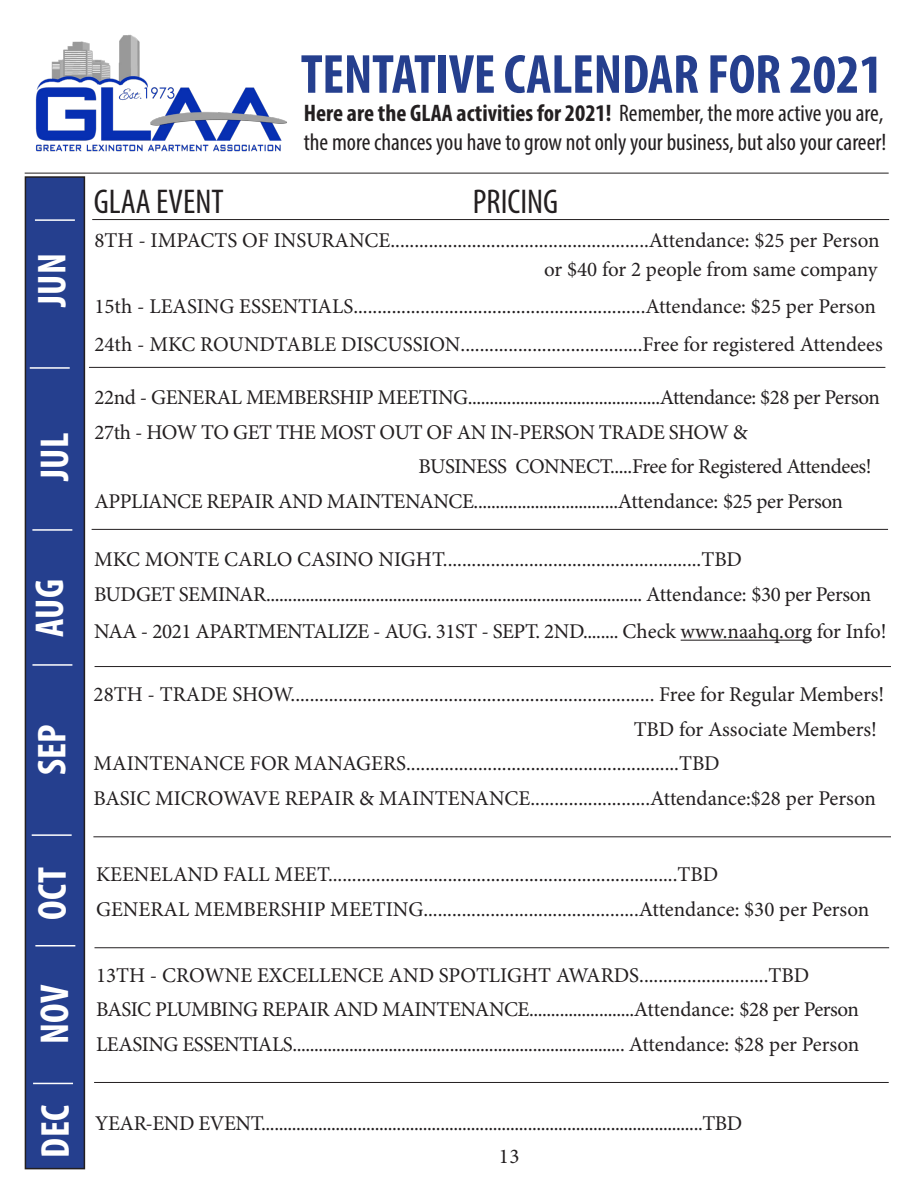
<style>
.page{position:relative;width:918px;height:1188px;background:#fff}
.page>*{position:absolute;margin:0;border:0;box-sizing:border-box;transform-origin:0 0}
.t1{font:700 condensed 55.5px "Myriad Pro";letter-spacing:-.005em;color:#253f8e}
.t2{font:700 condensed 40.5px "Myriad Pro";letter-spacing:.01em;color:#fff}
.t3{font:condensed 34.5px "Myriad Pro";color:#231f20}
.t4{font:condensed 24px/28.8px "Myriad Pro";color:#231f20}
.t5{font:21px/28.5px "Minion Pro";letter-spacing:-.01em;color:#231f20;text-align:right}
.s1{font-weight:700}
</style>
<div class="page">
<img style="left:35px;top:34px;width:252px;height:118px">
<hr style="left:25px;top:173px;width:864px;height:1px;background:#231f20">
<div style="left:25px;top:177px;width:59px;height:992px;background:#253f8e"></div>
<div style="left:25px;top:176px;width:60px;height:993px;border:2px solid #231f20"></div>
<hr style="left:92px;top:219px;width:797px;height:1px;background:#231f20">
<hr style="left:35px;top:219px;width:40px;height:2px;background:#fff">
<hr style="left:95px;top:666px;width:796px;height:1px;background:#231f20">
<hr style="left:93px;top:837px;width:798px;height:1px;background:#231f20">
<hr style="left:32px;top:664px;width:40px;height:2px;background:#fff">
<hr style="left:32px;top:834px;width:40px;height:2px;background:#fff">
<hr style="left:35px;top:945px;width:40px;height:1px;background:#fff">
<hr style="left:95px;top:947px;width:794px;height:1px;background:#231f20">
<hr style="left:681px;top:640px;width:131px;height:1px;background:#231f20">
<hr style="left:94px;top:1082px;width:795px;height:1px;background:#231f20">
<hr style="left:33px;top:1083px;width:40px;height:1px;background:#fff">
<hr style="left:89px;top:367px;width:796px;height:1px;background:#231f20">
<hr style="left:30px;top:367px;width:40px;height:2px;background:#fff">
<hr style="left:92px;top:529px;width:796px;height:1px;background:#231f20">
<hr style="left:32px;top:529px;width:40px;height:2px;background:#fff">
<p class="t1" style="left:301px;top:40px;width:584px">TENTATIVE CALENDAR FOR 2021</p>
<p class="t4" style="left:304px;top:99px;width:584px"><span class="s1">Here are the GLAA activities for 2021!</span> Remember, the more active you are, the more chances you have to grow not only your business, but also your career!</p>
<p class="t2" style="left:27px;top:307px;width:55px;rotate:-90deg">JUN</p>
<p class="t2" style="left:29px;top:481px;width:50px;rotate:-90deg">JUL</p>
<p class="t2" style="left:24px;top:637px;width:60px;rotate:-90deg">AUG</p>
<p class="t2" style="left:27px;top:775px;width:53px;rotate:-90deg">SEP</p>
<p class="t2" style="left:27px;top:920px;width:55px;rotate:-90deg">OCT</p>
<p class="t2" style="left:29px;top:1044px;width:61px;rotate:-90deg">NOV</p>
<p class="t3" style="left:94px;top:181px;width:131px">GLAA EVENT</p>
<p class="t3" style="left:473px;top:181px;width:87px">PRICING</p>
<p class="t5" style="left:94px;top:227px;width:787px">8TH - IMPACTS OF INSURANCE......................................................Attendance: $25 per Person or $40 for 2 people from same company</p>
<p class="t5" style="left:94px;top:293px;width:783px">15th - LEASING ESSENTIALS.............................................................Attendance: $25 per Person</p>
<p class="t5" style="left:94px;top:330px;width:790px">24th - MKC ROUNDTABLE DISCUSSION......................................Free for registered Attendees</p>
<p class="t5" style="left:94px;top:383px;width:787px">22nd - GENERAL MEMBERSHIP MEETING............................................Attendance: $28 per Person</p>
<p class="t5" style="left:94px;top:418px;width:655px">27th - HOW TO GET THE MOST OUT OF AN IN-PERSON TRADE SHOW &amp;</p>
<p class="t5" style="left:418px;top:452px;width:455px">BUSINESS CONNECT.....Free for Registered Attendees!</p>
<p class="t5" style="left:94px;top:487px;width:750px">APPLIANCE REPAIR AND MAINTENANCE.................................Attendance: $25 per Person</p>
<p class="t5" style="left:94px;top:545px;width:650px">MKC MONTE CARLO CASINO NIGHT......................................................TBD</p>
<p class="t5" style="left:94px;top:580px;width:779px">BUDGET SEMINAR...................................................................................... Attendance: $30 per Person</p>
<p class="t5" style="left:94px;top:617px;width:794px">NAA - 2021 APARTMENTALIZE - AUG. 31ST - SEPT. 2ND........ Check www.naahq.org for Info!</p>
<p class="t5" style="left:94px;top:680px;width:792px">28TH - TRADE SHOW............................................................................ Free for Regular Members!</p>
<p class="t5" style="left:634px;top:715px;width:245px">TBD for Associate Members!</p>
<p class="t5" style="left:94px;top:749px;width:628px">MAINTENANCE FOR MANAGERS.........................................................TBD</p>
<p class="t5" style="left:94px;top:784px;width:784px">BASIC MICROWAVE REPAIR &amp; MAINTENANCE.........................Attendance:$28 per Person</p>
<p class="t5" style="left:96px;top:860px;width:624px">KEENELAND FALL MEET.........................................................................TBD</p>
<p class="t5" style="left:96px;top:895px;width:775px">GENERAL MEMBERSHIP MEETING.............................................Attendance: $30 per Person</p>
<p class="t5" style="left:96px;top:961px;width:715px">13TH - CROWNE EXCELLENCE AND SPOTLIGHT AWARDS...........................TBD</p>
<p class="t5" style="left:96px;top:996px;width:765px">BASIC PLUMBING REPAIR AND MAINTENANCE........................Attendance: $28 per Person</p>
<p class="t5" style="left:96px;top:1030px;width:765px">LEASING ESSENTIALS............................................................................ Attendance: $28 per Person</p>
<p class="t2" style="left:30px;top:1158px;width:54px;rotate:-90deg">DEC</p>
<p class="t5" style="left:95px;top:1110px;width:649px">YEAR-END EVENT.....................................................................................................TBD</p>
<p class="t5" style="left:499px;top:1142px;width:22px">13</p>
</div>
